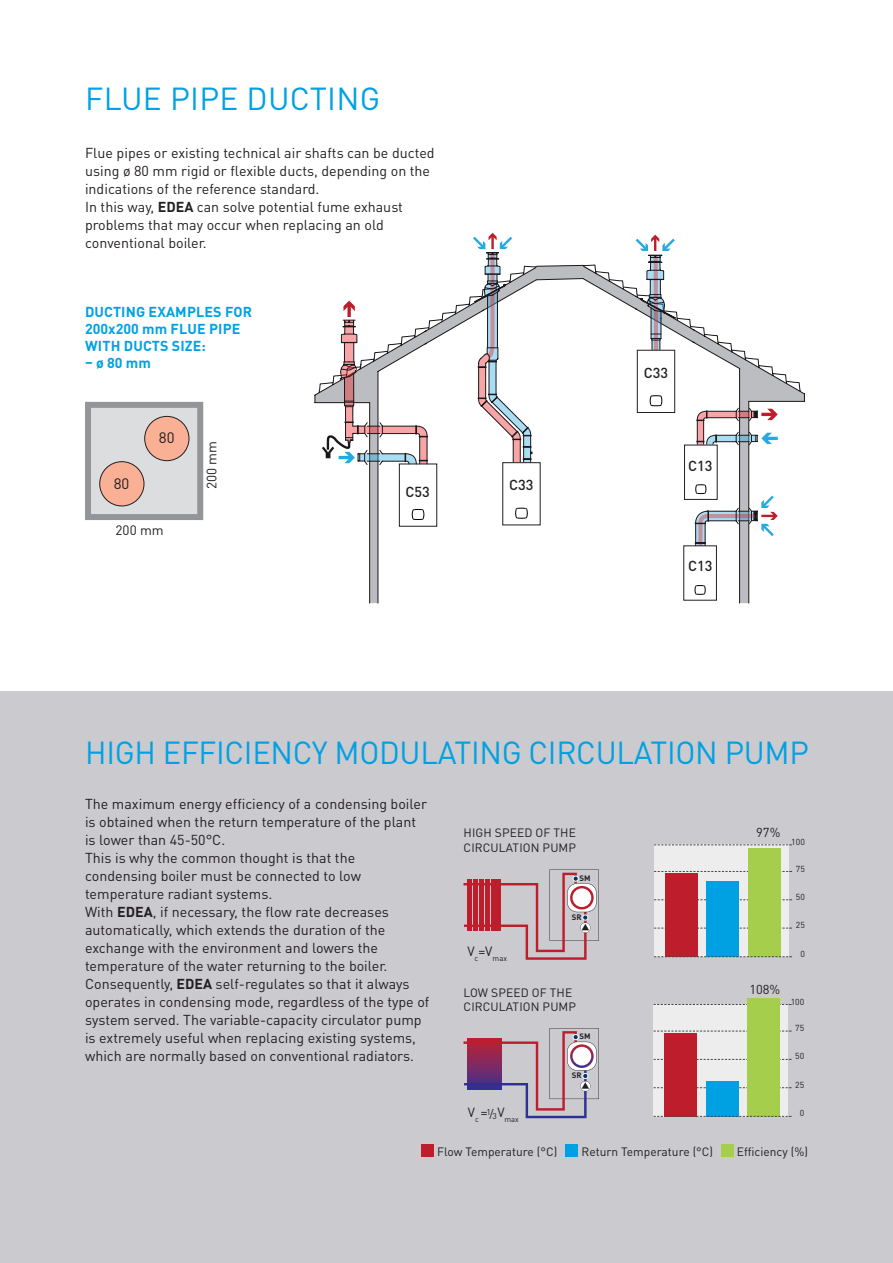
<style>
.page{position:relative;width:893px;height:1263px;background:#fff}
.page>*{position:absolute;margin:0;border:0;box-sizing:border-box;transform-origin:0 0}
.t1{font:31.5px "DIN Pro";letter-spacing:-.01em;color:#00a1e3}
.t2{font:31.5px "DIN Pro";letter-spacing:.01em;color:#00a1e3}
.t3{font:15px "DIN Pro";color:#231f20}
.t4{font:500 14.4px "DIN Pro";color:#231f20}
.t5{font:14.25px/18px "DIN Pro";color:#231f20}
.t6{font:700 14.25px/17.1px "DIN Pro";letter-spacing:.01em;color:#00a1e3}
.t7{font:13.5px "DIN Pro";color:#231f20}
.t8{font:12.9px "DIN Pro";color:#231f20}
.t9{font:12px/14.4px "DIN Pro";letter-spacing:.01em;color:#231f20}
.t10{font:8.7px "DIN Pro";color:#231f20}
.t11{font:8.4px "DIN Pro";color:#231f20}
.t12{font:700 7.8px "DIN Pro";color:#231f20}
.t13{font:7.65px "DIN Pro";color:#231f20}
.s1{font-weight:700}
.s2{font-size:11.55px}
</style>
<div class="page">
<div style="left:0;top:691px;width:893px;height:572px;background:#cacacf"></div>
<div style="left:654px;top:844px;width:134px;height:113px;background:#ededee"></div>
<svg style="left:654px;top:928px;width:138px;height:1px"></svg>
<svg style="left:654px;top:871px;width:138px;height:1px"></svg>
<div style="left:665px;top:874px;width:32px;height:83px;background:#be1d2c"></div>
<div style="left:706px;top:882px;width:33px;height:75px;background:#00a1e3"></div>
<div style="left:748px;top:848px;width:33px;height:109px;background:#a4ce4c"></div>
<svg style="left:654px;top:899px;width:138px;height:1px"></svg>
<svg style="left:654px;top:844px;width:138px;height:1px"></svg>
<svg style="left:654px;top:956px;width:138px;height:1px"></svg>
<div style="left:654px;top:1004px;width:134px;height:113px;background:#ededee"></div>
<svg style="left:654px;top:1087px;width:138px;height:1px"></svg>
<svg style="left:654px;top:1031px;width:138px;height:1px"></svg>
<div style="left:664px;top:1033px;width:33px;height:84px;background:#be1d2c"></div>
<div style="left:706px;top:1081px;width:33px;height:36px;background:#00a1e3"></div>
<svg style="left:654px;top:1059px;width:138px;height:1px"></svg>
<svg style="left:654px;top:1004px;width:138px;height:1px"></svg>
<div style="left:748px;top:998px;width:32px;height:119px;background:#a4ce4c"></div>
<svg style="left:654px;top:1116px;width:138px;height:1px"></svg>
<div style="left:421px;top:1144px;width:13px;height:12px;background:#be1d2c"></div>
<div style="left:566px;top:1144px;width:12px;height:12px;background:#00a1e3"></div>
<div style="left:721px;top:1144px;width:13px;height:12px;background:#a4ce4c"></div>
<svg style="left:463px;top:869px;width:136px;height:91px"></svg>
<svg style="left:463px;top:1028px;width:136px;height:90px"></svg>
<div style="left:85px;top:402px;width:118px;height:118px;background:#dcdddf;border:6px solid #939598"></div>
<div style="left:100px;top:462px;width:44px;height:44px;background:#f9b095;border-radius:50%"></div>
<div style="left:99px;top:461px;width:45px;height:45px;border:1px solid #231f20;border-radius:50%"></div>
<div style="left:145px;top:416px;width:44px;height:45px;background:#f9b095;border-radius:50%"></div>
<div style="left:144px;top:416px;width:45px;height:45px;border:1px solid #231f20;border-radius:50%"></div>
<svg style="left:314px;top:383px;width:223px;height:221px"></svg>
<hr style="left:369px;top:403px;width:1px;height:200px;background:#1b171b">
<svg style="left:584px;top:264px;width:221px;height:340px"></svg>
<hr style="left:748px;top:401px;width:1px;height:202px;background:#1b171b">
<div style="left:399px;top:464px;width:38px;height:62px;background:#fff"></div>
<div style="left:399px;top:463px;width:38px;height:64px;border:1px solid #231f20"></div>
<svg style="left:411px;top:509px;width:14px;height:11px"></svg>
<svg style="left:696px;top:407px;width:82px;height:39px"></svg>
<div style="left:684px;top:445px;width:33px;height:54px;background:#fff"></div>
<div style="left:684px;top:445px;width:34px;height:55px;border:1px solid #231f20"></div>
<svg style="left:695px;top:484px;width:83px;height:62px"></svg>
<div style="left:684px;top:546px;width:32px;height:54px;background:#fff"></div>
<div style="left:683px;top:545px;width:34px;height:56px;border:1px solid #231f20"></div>
<svg style="left:694px;top:585px;width:12px;height:10px"></svg>
<div style="left:637px;top:350px;width:38px;height:62px;background:#fff"></div>
<div style="left:637px;top:350px;width:38px;height:63px;border:1px solid #231f20"></div>
<svg style="left:649px;top:395px;width:14px;height:12px"></svg>
<svg style="left:622px;top:235px;width:147px;height:138px"></svg>
<div style="left:503px;top:463px;width:37px;height:62px;background:#fff"></div>
<div style="left:502px;top:462px;width:39px;height:63px;border:1px solid #231f20"></div>
<svg style="left:515px;top:507px;width:13px;height:12px"></svg>
<svg style="left:320px;top:233px;width:264px;height:233px"></svg>
<h1 class="t2" style="left:85px;top:77px;width:297px">FLUE PIPE DUCTING</h1>
<p class="t5" style="left:85px;top:143px;width:351px">Flue pipes or existing technical air shafts can be ducted using ø 80 mm rigid or flexible ducts, depending on the indications of the reference standard.<br>In this way, <span class="s1">EDEA</span> can solve potential fume exhaust problems that may occur when replacing an old conventional boiler.</p>
<p class="t6" style="left:85px;top:303px;width:168px">DUCTING EXAMPLES FOR<br>200x200 mm FLUE PIPE<br>WITH DUCTS SIZE:</p>
<p class="t6" style="left:85px;top:354px;width:67px">– ø 80 mm</p>
<p class="t3" style="left:114px;top:473px;width:17px">80</p>
<p class="t3" style="left:159px;top:427px;width:17px">80</p>
<p class="t7" style="left:116px;top:521px;width:50px">200 mm</p>
<p class="t7" style="left:202px;top:489px;width:50px;rotate:-90deg">200 mm</p>
<p class="t4" style="left:406px;top:482px;width:26px">C53</p>
<p class="t4" style="left:509px;top:475px;width:26px">C33</p>
<p class="t4" style="left:644px;top:363px;width:26px">C33</p>
<p class="t4" style="left:688px;top:456px;width:26px">C13</p>
<p class="t4" style="left:688px;top:556px;width:26px">C13</p>
<h1 class="t1" style="left:85px;top:732px;width:725px">HIGH EFFICIENCY MODULATING CIRCULATION PUMP</h1>
<p class="t5" style="left:85px;top:794px;width:346px">The maximum energy efficiency of a condensing boiler is obtained when the return temperature of the plant is lower than 45-50°C.<br>This is why the common thought is that the condensing boiler must be connected to low temperature radiant systems.<br>With <span class="s1">EDEA</span>, if necessary, the flow rate decreases automatically, which extends the duration of the exchange with the environment and lowers the temperature of the water returning to the boiler.<br>Consequently, <span class="s1">EDEA</span> self-regulates so that it always operates in condensing mode, regardless of the type of system served. The variable-capacity circulator pump is extremely useful when replacing existing systems, which are normally based on conventional radiators.</p>
<p class="t9" style="left:464px;top:825px;width:114px">HIGH SPEED OF THE<br>CIRCULATION PUMP</p>
<p class="t8" style="left:756px;top:823px;width:26px">97%</p>
<p class="t12" style="left:579px;top:873px;width:13px">SM</p>
<p class="t13" style="left:467px;top:953px;width:41px"><sup>V</sup>c<sup>=V</sup>max</p>
<p class="t12" style="left:572px;top:911px;width:11px">SR</p>
<p class="t9" style="left:464px;top:985px;width:114px">LOW SPEED OF THE<br>CIRCULATION PUMP</p>
<p class="t12" style="left:579px;top:1031px;width:13px">SM</p>
<p class="t13" style="left:468px;top:1114px;width:53px"><sup>V</sup>c <sup>=</sup> <sup>V</sup>max</p>
<p class="t11" style="left:486px;top:1108px;width:12px">1<span class="s2">/</span>3</p>
<p class="t12" style="left:572px;top:1070px;width:11px">SR</p>
<p class="t8" style="left:749px;top:981px;width:32px">108%</p>
<p class="t10" style="left:791px;top:836px;width:15px">100</p>
<p class="t10" style="left:796px;top:862px;width:11px">75</p>
<p class="t10" style="left:796px;top:891px;width:11px">50</p>
<p class="t10" style="left:796px;top:919px;width:11px">25</p>
<p class="t10" style="left:800px;top:947px;width:6px">0</p>
<p class="t10" style="left:791px;top:995px;width:15px">100</p>
<p class="t10" style="left:795px;top:1022px;width:11px">75</p>
<p class="t10" style="left:795px;top:1050px;width:11px">50</p>
<p class="t10" style="left:795px;top:1078px;width:11px">25</p>
<p class="t10" style="left:800px;top:1107px;width:6px">0</p>
<p class="t9" style="left:437px;top:1144px;width:122px">Flow Temperature (°C)</p>
<p class="t9" style="left:581px;top:1144px;width:133px">Return Temperature (°C)</p>
<p class="t9" style="left:737px;top:1144px;width:73px">Efficiency (%)</p>
</div>
